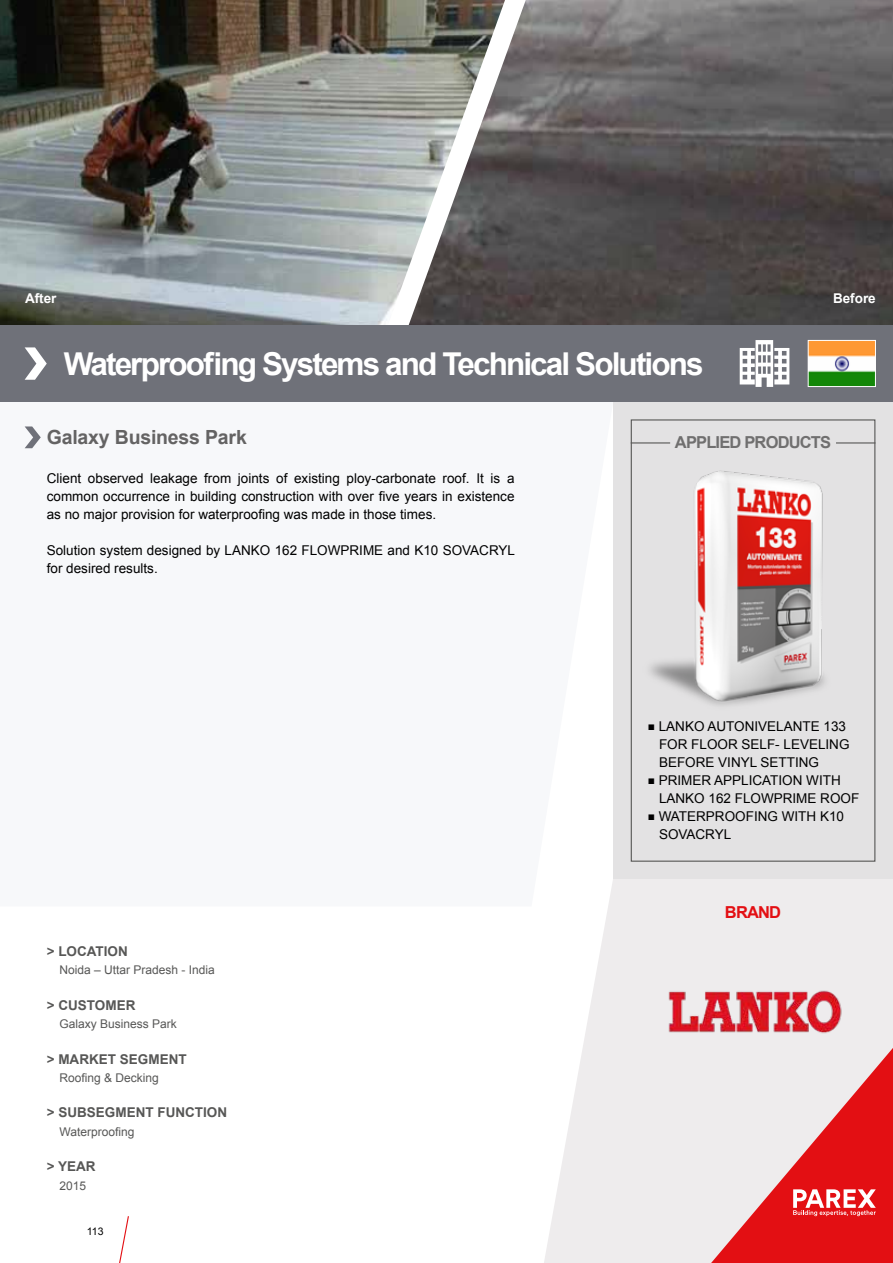
<style>
.page{position:relative;width:893px;height:1263px;background:#fff}
.page>*{position:absolute;margin:0;border:0;box-sizing:border-box;transform-origin:0 0}
.t1{font:700 31.5px "Arial";letter-spacing:-.06em;color:#fff}
.t2{font:700 19.5px "Arial";letter-spacing:-.01em;color:#646363}
.t3{font:700 16.5px "Arial";letter-spacing:-.05em;color:#706f6f}
.t4{font:700 16.5px "Arial";letter-spacing:-.05em;color:#e30f13}
.t5{font:13.5px/18px "Arial";color:#000}
.t6{font:700 13.5px "Arial";color:#575756}
.t7{font:700 13.5px "Arial";color:#fff}
.t8{font:12px "Arial";color:#575756}
.t9{font:10.5px "Arial";color:#000}
.s1{font-size:12px}
</style>
<div class="page">
<img style="left:551px;top:0;width:342px;height:325px">
<img style="left:0;top:0;width:370px;height:325px">
<svg style="left:370px;top:0;width:181px;height:325px;background:#878784"></svg>
<svg style="left:544px;top:878px;width:349px;height:385px;fill:#eeeced"></svg>
<div style="left:613px;top:402px;width:280px;height:476px;background:#e3e2e3"></div>
<svg style="left:24px;top:426px;width:589px;height:480px"></svg>
<svg style="left:119px;top:1216px;width:10px;height:47px"></svg>
<div style="left:0;top:325px;width:893px;height:77px;background:#6f7179"></div>
<svg style="left:25px;top:347px;width:22px;height:33px"></svg>
<img style="left:810px;top:342px;width:64px;height:43px">
<div style="left:808px;top:340px;width:68px;height:47px;border:1px solid #fff"></div>
<svg style="left:740px;top:340px;width:49px;height:47px"></svg>
<img style="left:639px;top:942px;width:208px;height:139px">
<svg style="left:711px;top:1048px;width:182px;height:215px;background:#e98385"></svg>
<svg style="left:25px;top:426px;width:16px;height:22px"></svg>
<img style="left:632px;top:443px;width:243px;height:278px">
<hr style="left:631px;top:442px;width:39px;height:1px;background:#575756">
<hr style="left:836px;top:442px;width:39px;height:1px;background:#575756">
<p class="t7" style="left:25px;top:289px;width:33px">After</p>
<p class="t7" style="left:833px;top:289px;width:44px">Before</p>
<h1 class="t1" style="left:64px;top:343px;width:641px">Waterproofing Systems and Technical Solutions</h1>
<h2 class="t2" style="left:47px;top:425px;width:202px">Galaxy Business Park</h2>
<p class="t5" style="left:47px;top:469px;width:469px;text-align:justify">Client observed leakage from joints of existing ploy-carbonate roof. It is a common occurrence in building construction with over five years in existence as no major provision for waterproofing was made in those times.</p>
<p class="t5" style="left:47px;top:541px;width:470px">Solution system designed by LANKO 162 FLOWPRIME and K10 SOVACRYL for desired results.</p>
<p class="t6" style="left:47px;top:942px;width:83px">&gt; LOCATION</p>
<p class="t8" style="left:60px;top:962px;width:157px">Noida – Uttar Pradesh - India</p>
<p class="t6" style="left:47px;top:996px;width:90px">&gt; CUSTOMER</p>
<p class="t8" style="left:60px;top:1016px;width:119px">Galaxy Business Park</p>
<p class="t6" style="left:47px;top:1050px;width:141px">&gt; MARKET SEGMENT</p>
<p class="t8" style="left:60px;top:1070px;width:101px">Roofing &amp; Decking</p>
<p class="t6" style="left:47px;top:1104px;width:182px">&gt; SUBSEGMENT FUNCTION</p>
<p class="t8" style="left:60px;top:1124px;width:76px">Waterproofing</p>
<p class="t6" style="left:47px;top:1157px;width:50px">&gt; YEAR</p>
<p class="t8" style="left:60px;top:1178px;width:28px">2015</p>
<p class="t9" style="left:87px;top:1224px;width:18px">113</p>
<p class="t3" style="left:675px;top:432px;width:158px">APPLIED PRODUCTS</p>
<p class="t5" style="left:659px;top:717px;width:192px;text-indent:-11px"><span class="s1">■</span> LANKO AUTONIVELANTE 133<br>FOR FLOOR SELF- LEVELING<br>BEFORE VINYL SETTING</p>
<p class="t5" style="left:659px;top:771px;width:202px;text-indent:-11px"><span class="s1">■</span> PRIMER APPLICATION WITH<br>LANKO 162 FLOWPRIME ROOF</p>
<p class="t5" style="left:659px;top:807px;width:187px;text-indent:-11px"><span class="s1">■</span> WATERPROOFING WITH K10<br>SOVACRYL</p>
<p class="t4" style="left:725px;top:901px;width:58px">BRAND</p>
</div>
